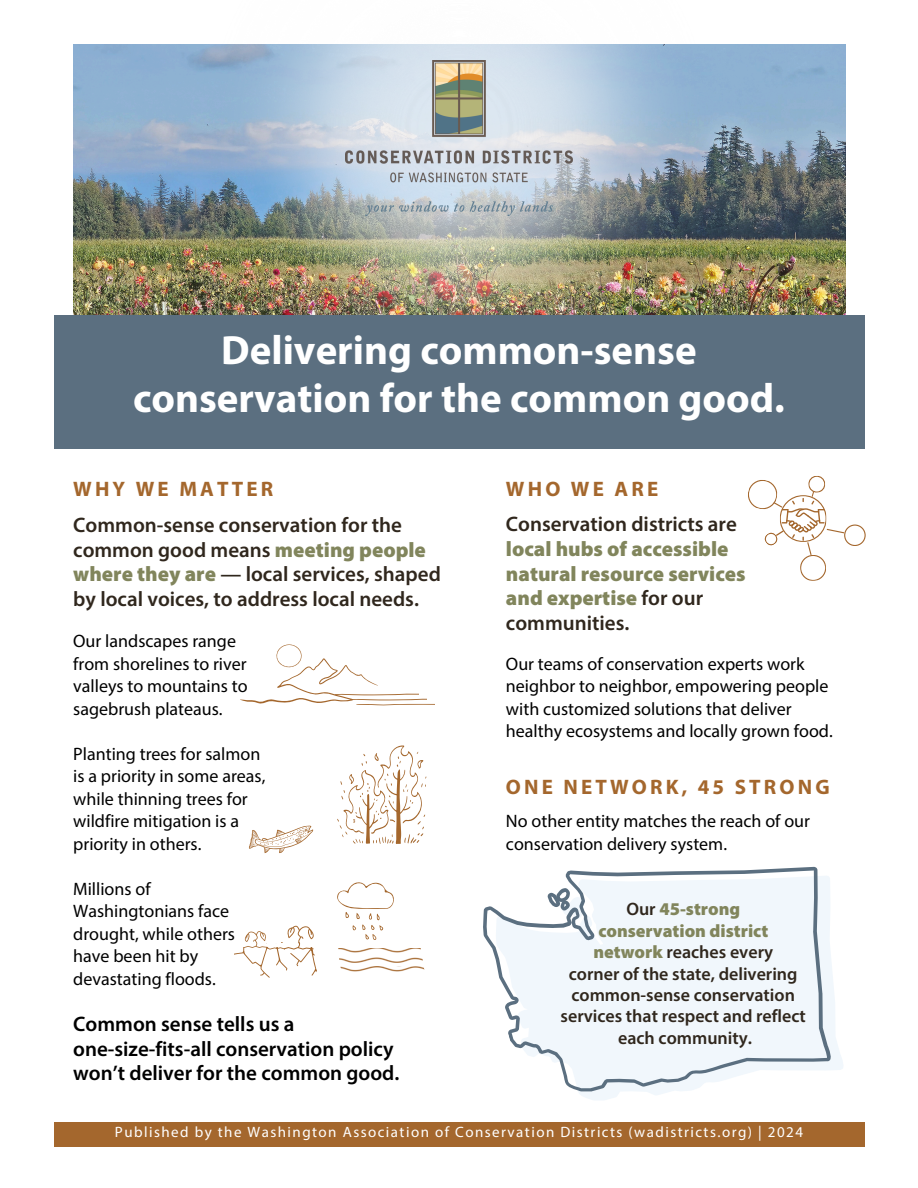
<style>
.page{position:relative;width:918px;height:1188px;background:#fff}
.page>*{position:absolute;margin:0;border:0;box-sizing:border-box;transform-origin:0 0}
.t1{font:700 40.95px/48.3px "Myriad Pro";color:#fff;text-align:center}
.t2{font:600 21px/24.8px "Myriad Pro";color:#30271d}
.t3{font:900 21px/24.8px "Myriad Pro";color:#81855c}
.t4{font:600 21px/24.8px "Myriad Pro";color:#000}
.t5{font:700 21px "Myriad Pro";letter-spacing:.15em;color:#a4672d}
.t6{font:18px/22.5px "Myriad Pro";color:#000}
.t7{font:600 18px/21.3px "Myriad Pro";color:#30271d;text-align:center}
.t8{font:15px "Myriad Pro";letter-spacing:.095em;color:#fff}
.s1{font-weight:900;color:#81855c}
.s2{font-weight:600;color:#30271d}
</style>
<div class="page">
<img style="left:73px;top:44px;width:772px;height:271px">
<svg style="left:240px;top:644px;width:194px;height:62px"></svg>
<svg style="left:748px;top:476px;width:118px;height:105px"></svg>
<svg style="left:483px;top:866px;width:382px;height:275px;fill:#f1f7fc"></svg>
<svg style="left:547px;top:887px;width:40px;height:36px"></svg>
<div style="left:54px;top:1122px;width:810px;height:24px;background:#a4672d"></div>
<svg style="left:249px;top:825px;width:65px;height:28px"></svg>
<svg style="left:337px;top:745px;width:89px;height:99px"></svg>
<svg style="left:393px;top:948px;width:26px;height:15px"></svg>
<svg style="left:393px;top:967px;width:26px;height:5px"></svg>
<svg style="left:419px;top:948px;width:6px;height:22px"></svg>
<svg style="left:235px;top:882px;width:158px;height:96px"></svg>
<img style="left:216px;top:44px;width:486px;height:271px">
<div style="left:54px;top:315px;width:810px;height:133px;background:#5b6f80"></div>
<img style="left:360px;top:61px;width:197px;height:80px">
<img style="left:345px;top:147px;width:227px;height:69px">
<p class="t1" style="left:133px;top:329px;width:653px">Delivering common-sense conservation for the common good.</p>
<h3 class="t5" style="left:73px;top:480px;width:202px">WHY WE MATTER</h3>
<h3 class="t2" style="left:73px;top:514px;width:369px">Common-sense conservation for the common good means <span class="s1">meeting people where they are</span> — local services, shaped by local voices, to address local needs.</h3>
<p class="t6" style="left:73px;top:631px;width:176px">Our landscapes range from shorelines to river valleys to mountains to sagebrush plateaus.</p>
<p class="t6" style="left:73px;top:744px;width:194px">Planting trees for salmon is a priority in some areas, while thinning trees for wildfire mitigation is a priority in others.</p>
<p class="t6" style="left:73px;top:879px;width:163px">Millions of<br>Washingtonians face drought, while others have been hit by devastating floods.</p>
<h5 class="t4" style="left:73px;top:1013px;width:328px">Common sense tells us a one-size-fits-all conservation policy won’t deliver for the common good.</h5>
<h5 class="t5" style="left:506px;top:480px;width:154px">WHO WE ARE</h5>
<h5 class="t3" style="left:506px;top:513px;width:241px"><span class="s2">Conservation districts are </span>local hubs of accessible natural resource services and expertise <span class="s2">for our communities.</span></h5>
<p class="t6" style="left:506px;top:654px;width:328px">Our teams of conservation experts work neighbor to neighbor, empowering people with customized solutions that deliver healthy ecosystems and locally grown food.</p>
<p class="t5" style="left:506px;top:778px;width:325px">ONE NETWORK, 45 STRONG</p>
<p class="t6" style="left:506px;top:811px;width:306px">No other entity matches the reach of our conservation delivery system.</p>
<h2 class="t7" style="left:569px;top:900px;width:230px">Our <span class="s1">45-strong<br>conservation district network</span> reaches every corner of the state, delivering common-sense conservation</h2>
<h2 class="t7" style="left:561px;top:1007px;width:247px">services that respect and reflect each community.</h2>
<p class="t8" style="left:115px;top:1126px;width:690px">Published by the Washington Association of Conservation Districts (wadistricts.org) | 2024</p>
</div>
